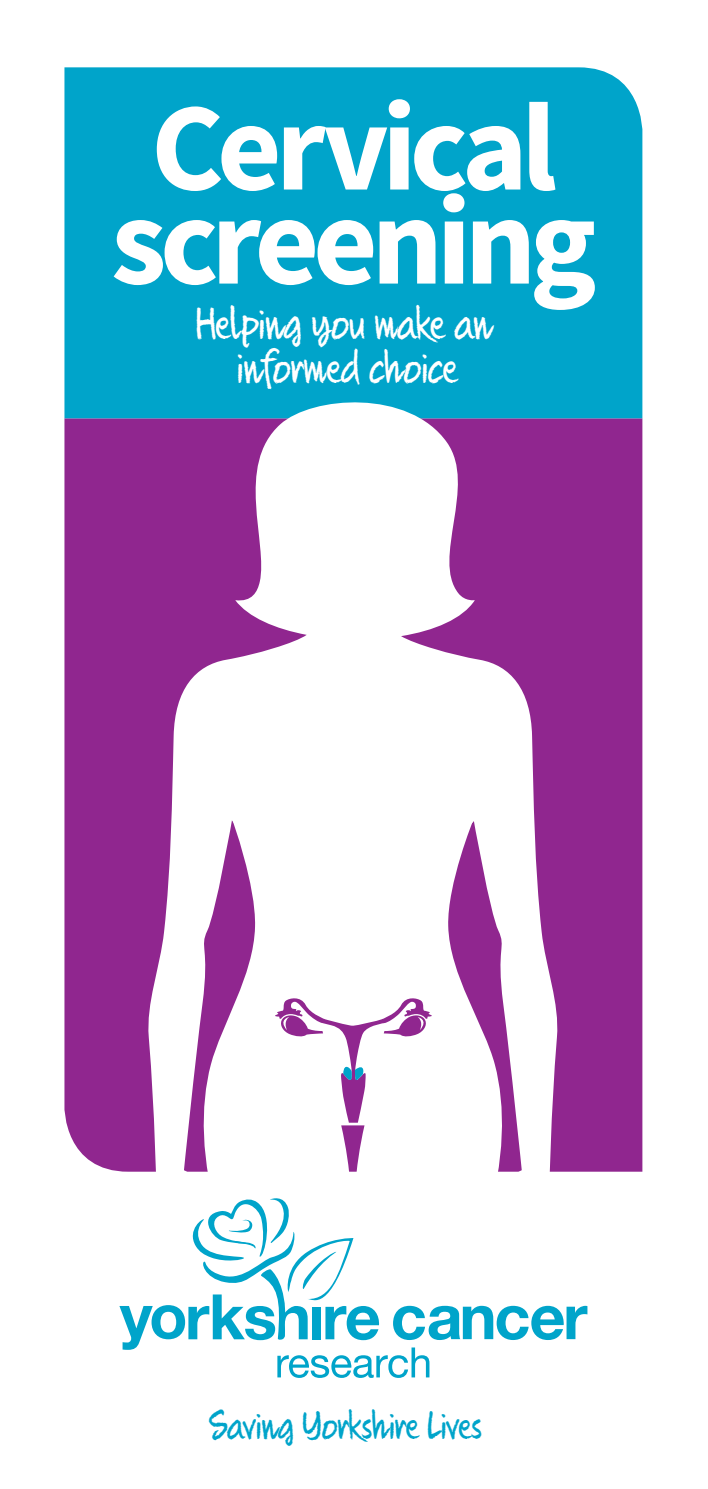
<style>
.page{position:relative;width:708px;height:1489px;background:#fff}
.page>*{position:absolute;margin:0;border:0;box-sizing:border-box;transform-origin:0 0}
.t1{font:700 125px/94px "Source Sans Pro";letter-spacing:-.05em;color:#fff;text-align:center}
.t2{font:40px/44px "Quikhand";color:#fff;text-align:center}
.t3{font:35px "Quikhand";color:#00a4ca}
</style>
<div class="page">
<div style="left:64px;top:418px;width:578px;height:753px;background:#90268f"></div>
<div style="left:64px;top:67px;width:578px;height:351px;background:#00a4ca"></div>
<svg style="left:146px;top:388px;width:413px;height:784px"></svg>
<svg style="left:209px;top:764px;width:123px;height:95px"></svg>
<svg style="left:375px;top:762px;width:123px;height:95px"></svg>
<svg style="left:273px;top:995px;width:160px;height:127px"></svg>
<svg style="left:119px;top:1198px;width:468px;height:179px"></svg>
<h1 class="t1" style="left:111px;top:106px;width:487px">Cervical screening</h1>
<p class="t2" style="left:197px;top:304px;width:297px">Helping you make an informed choice</p>
<p class="t3" style="left:209px;top:1407px;width:274px">Saving Yorkshire Lives</p>
</div>
